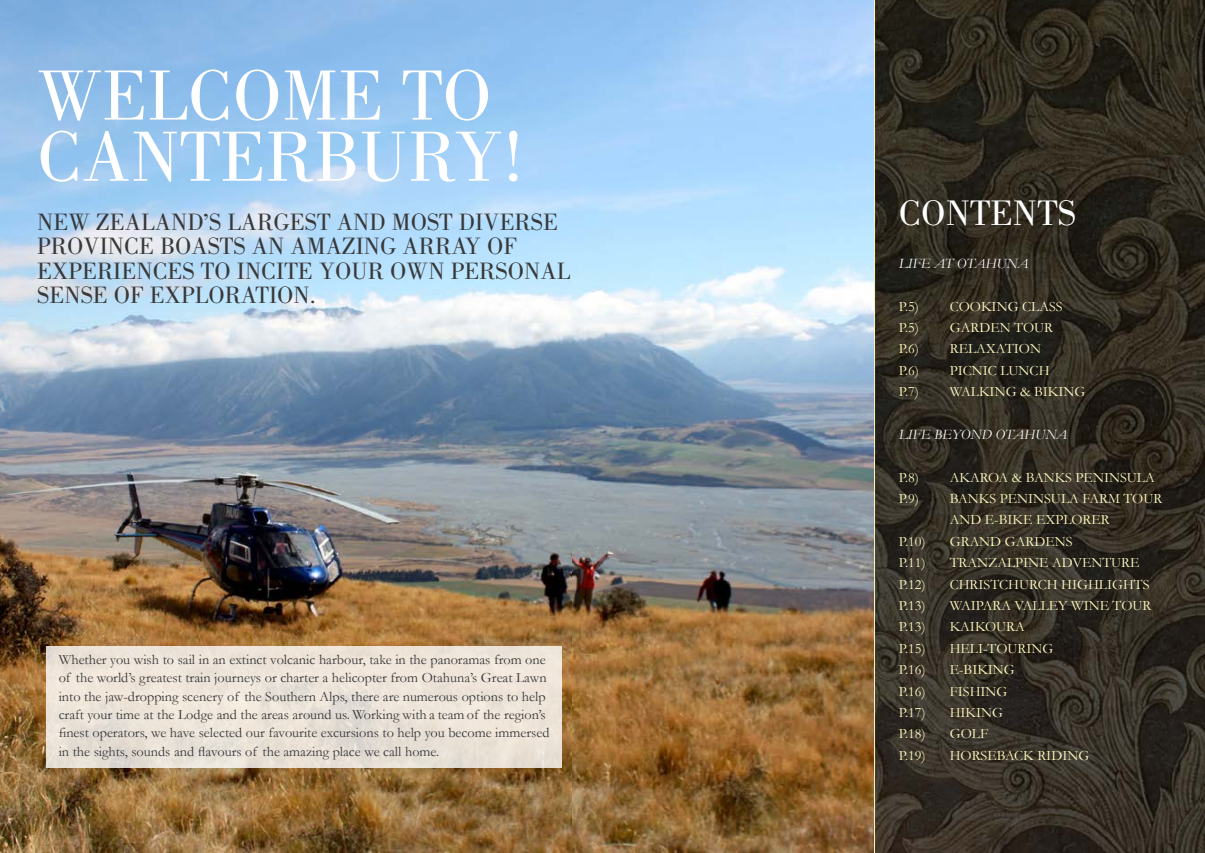
<style>
.page{position:relative;width:1205px;height:853px;background:#fff}
.page>*{position:absolute;margin:0;border:0;box-sizing:border-box;transform-origin:0 0}
.t1{font:73.25px/61.1px "Bodoni";color:#fff}
.t2{font:36.62px "Bodoni";color:#fff}
.t3{font:24.38px/24.4px "Bodoni";color:#383839}
.t4{font:14.25px/18.4px "Garamond";color:#383839}
.t5{font:14.25px "Garamond";color:#fff8c1}
.t6{font:14.25px/21.4px "Garamond";color:#fff8bc}
.t7{font:italic 14.25px "Garamond";color:#fff}
</style>
<div class="page">
<img style="left:0;top:0;width:572px;height:852px">
<div style="left:46px;top:645px;width:515px;height:122px;background:#ede4d9"></div>
<img style="left:572px;top:0;width:302px;height:852px">
<svg style="left:874px;top:0;width:331px;height:852px;background:#312c22"></svg>
<h1 class="t1" style="left:37px;top:66px;width:488px">WELCOME TO<br>CANTERBURY!</h1>
<h3 class="t3" style="left:37px;top:209px;width:534px">NEW ZEALAND’S LARGEST AND MOST DIVERSE PROVINCE BOASTS AN AMAZING ARRAY OF EXPERIENCES TO INCITE YOUR OWN PERSONAL SENSE OF EXPLORATION.</h3>
<p class="t4" style="left:59px;top:649px;width:492px">Whether you wish to sail in an extinct volcanic harbour, take in the panoramas from one of the world’s greatest train journeys or charter a helicopter from Otahuna’s Great Lawn into the jaw-dropping scenery of the Southern Alps, there are numerous options to help craft your time at the Lodge and the areas around us. Working with a team of the region’s finest operators, we have selected our favourite excursions to help you become immersed in the sights, sounds and flavours of the amazing place we call home.</p>
<h2 class="t2" style="left:899px;top:192px;width:179px">CONTENTS</h2>
<p class="t7" style="left:899px;top:254px;width:131px">LIFE AT OTAHUNA</p>
<p class="t5" style="left:899px;top:297px;width:22px">P.5)</p>
<p class="t5" style="left:950px;top:297px;width:114px">COOKING CLASS</p>
<p class="t5" style="left:899px;top:319px;width:22px">P.5)</p>
<p class="t5" style="left:950px;top:319px;width:105px">GARDEN TOUR</p>
<p class="t5" style="left:899px;top:340px;width:22px">P.6)</p>
<p class="t5" style="left:950px;top:340px;width:93px">RELAXATION</p>
<p class="t5" style="left:899px;top:361px;width:22px">P.6)</p>
<p class="t5" style="left:950px;top:361px;width:101px">PICNIC LUNCH</p>
<p class="t5" style="left:899px;top:383px;width:22px">P.7)</p>
<p class="t5" style="left:950px;top:383px;width:137px">WALKING &amp; BIKING</p>
<p class="t7" style="left:899px;top:425px;width:169px">LIFE BEYOND OTAHUNA</p>
<p class="t5" style="left:899px;top:468px;width:22px">P.8)</p>
<p class="t5" style="left:950px;top:468px;width:206px">AKAROA &amp; BANKS PENINSULA</p>
<p class="t5" style="left:899px;top:490px;width:22px">P.9)</p>
<p class="t6" style="left:950px;top:487px;width:214px">BANKS PENINSULA FARM TOUR<br>AND E-BIKE EXPLORER</p>
<p class="t5" style="left:899px;top:532px;width:28px">P.10)</p>
<p class="t6" style="left:950px;top:530px;width:124px">GRAND GARDENS</p>
<p class="t5" style="left:899px;top:554px;width:28px">P.11)</p>
<p class="t5" style="left:950px;top:554px;width:191px">TRANZALPINE ADVENTURE</p>
<p class="t5" style="left:899px;top:575px;width:28px">P.12)</p>
<p class="t5" style="left:950px;top:575px;width:201px">CHRISTCHURCH HIGHLIGHTS</p>
<p class="t5" style="left:899px;top:596px;width:28px">P.13)</p>
<p class="t6" style="left:950px;top:594px;width:203px">WAIPARA VALLEY WINE TOUR</p>
<p class="t5" style="left:899px;top:618px;width:28px">P.13)</p>
<p class="t6" style="left:950px;top:616px;width:77px">KAIKOURA</p>
<p class="t5" style="left:899px;top:639px;width:28px">P.15)</p>
<p class="t5" style="left:950px;top:639px;width:105px">HELI-TOURING</p>
<p class="t5" style="left:899px;top:661px;width:28px">P.16)</p>
<p class="t6" style="left:950px;top:658px;width:67px">E-BIKING</p>
<p class="t5" style="left:899px;top:682px;width:28px">P.16)</p>
<p class="t6" style="left:950px;top:680px;width:59px">FISHING</p>
<p class="t5" style="left:899px;top:703px;width:28px">P.17)</p>
<p class="t6" style="left:950px;top:701px;width:55px">HIKING</p>
<p class="t5" style="left:899px;top:725px;width:28px">P.18)</p>
<p class="t5" style="left:950px;top:725px;width:40px">GOLF</p>
<p class="t5" style="left:899px;top:746px;width:28px">P.19)</p>
<p class="t6" style="left:950px;top:744px;width:141px">HORSEBACK RIDING</p>
</div>
